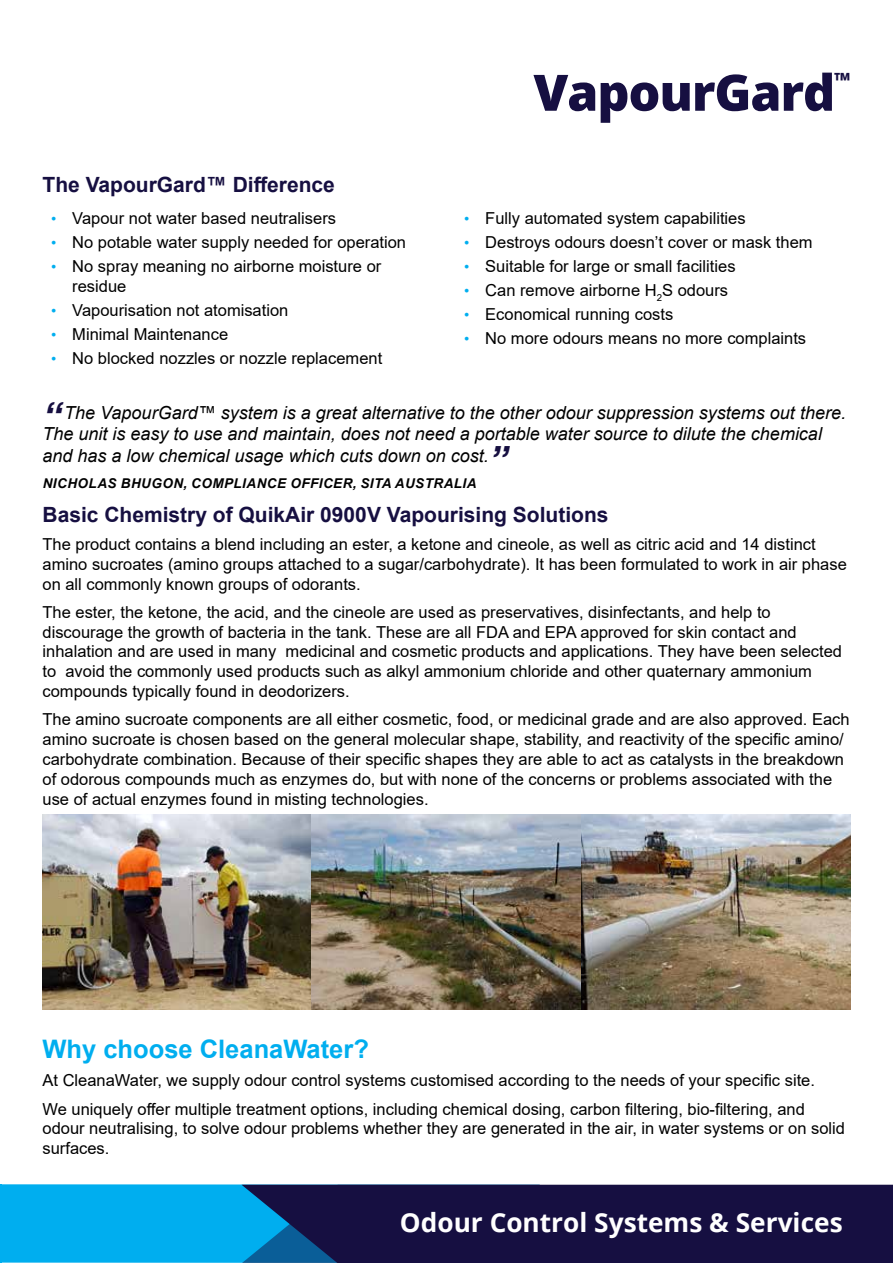
<style>
.page{position:relative;width:893px;height:1263px;background:#fff}
.page>*{position:absolute;margin:0;border:0;box-sizing:border-box;transform-origin:0 0}
.t1{font:800 50.25px "Open Sans";letter-spacing:-.02em;color:#160f41}
.t2{font:700 26.25px "Open Sans";color:#fff}
.t3{font:700 25.5px "Arial";color:#00aeef}
.t4{font:700 21px "Arial";color:#160f41}
.t5{font:800 21px "Open Sans";color:#160f41}
.t6{font:italic 18px/21.6px "Arial";color:#000}
.t7{font:16.5px/19.8px "Arial";color:#000}
.t8{font:italic 700 13.5px "Arial";letter-spacing:.035em;color:#000}
.s1{font-size:15px;color:#00aeef}
.s2{font-weight:700;font-size:37.5px;color:#160f41}
</style>
<div class="page">
<div style="left:0;top:1184px;width:539px;height:79px;background:#00aeef"></div>
<svg style="left:242px;top:1185px;width:651px;height:78px;background:#14174a"></svg>
<img style="left:43px;top:814px;width:807px;height:196px">
<p class="t4" style="left:43px;top:170px;width:294px">The VapourGard™ Difference</p>
<p class="t7" style="left:51px;top:208px;width:287px"><span class="s1">•</span> Vapour not water based neutralisers</p>
<p class="t7" style="left:51px;top:232px;width:357px"><span class="s1">•</span> No potable water supply needed for operation</p>
<p class="t7" style="left:72px;top:256px;width:311px;text-indent:-21px"><span class="s1">•</span> No spray meaning no airborne moisture or residue</p>
<p class="t7" style="left:51px;top:300px;width:239px"><span class="s1">•</span> Vapourisation not atomisation</p>
<p class="t7" style="left:51px;top:324px;width:179px"><span class="s1">•</span> Minimal Maintenance</p>
<p class="t7" style="left:51px;top:348px;width:333px"><span class="s1">•</span> No blocked nozzles or nozzle replacement</p>
<h1 class="t1" style="left:533px;top:54px;width:303px">VapourGard</h1>
<p class="t5" style="left:834px;top:65px;width:18px">™</p>
<p class="t7" style="left:464px;top:208px;width:283px"><span class="s1">•</span> Fully automated system capabilities</p>
<p class="t7" style="left:464px;top:232px;width:350px"><span class="s1">•</span> Destroys odours doesn’t cover or mask them</p>
<p class="t7" style="left:464px;top:256px;width:273px"><span class="s1">•</span> Suitable for large or small facilities</p>
<p class="t7" style="left:464px;top:280px;width:266px"><span class="s1">•</span> Can remove airborne H<sub>2</sub>S odours</p>
<p class="t7" style="left:464px;top:304px;width:211px"><span class="s1">•</span> Economical running costs</p>
<p class="t7" style="left:464px;top:328px;width:344px"><span class="s1">•</span> No more odours means no more complaints</p>
<p class="t6" style="left:43px;top:402px;width:805px"><span class="s2">“</span> The VapourGard™ system is a great alternative to the other odour suppression systems out there.<br>The unit is easy to use and maintain, does not need a portable water source to dilute the chemical and has a low chemical usage which cuts down on cost.<span class="s2">”</span></p>
<p class="t8" style="left:43px;top:474px;width:435px">NICHOLAS BHUGON, COMPLIANCE OFFICER, SITA AUSTRALIA</p>
<p class="t4" style="left:43px;top:499px;width:568px">Basic Chemistry of QuikAir 0900V Vapourising Solutions</p>
<p class="t7" style="left:43px;top:534px;width:806px">The product contains a blend including an ester, a ketone and cineole, as well as citric acid and 14 distinct amino sucroates (amino groups attached to a sugar/carbohydrate). It has been formulated to work in air phase on all commonly known groups of odorants.</p>
<p class="t7" style="left:43px;top:602px;width:801px">The ester, the ketone, the acid, and the cineole are used as preservatives, disinfectants, and help to discourage the growth of bacteria in the tank. These are all FDA and EPA approved for skin contact and inhalation and are used in many medicinal and cosmetic products and applications. They have been selected to avoid the commonly used products such as alkyl ammonium chloride and other quaternary ammonium compounds typically found in deodorizers.</p>
<p class="t7" style="left:43px;top:709px;width:809px">The amino sucroate components are all either cosmetic, food, or medicinal grade and are also approved. Each amino sucroate is chosen based on the general molecular shape, stability, and reactivity of the specific amino/ carbohydrate combination. Because of their specific shapes they are able to act as catalysts in the breakdown of odorous compounds much as enzymes do, but with none of the concerns or problems associated with the use of actual enzymes found in misting technologies.</p>
<h3 class="t3" style="left:43px;top:1031px;width:328px">Why choose CleanaWater?</h3>
<p class="t7" style="left:43px;top:1066px;width:774px;line-height:28.3px">At CleanaWater, we supply odour control systems customised according to the needs of your specific site.<br>We uniquely offer multiple treatment options, including chemical dosing, carbon filtering, bio-filtering, and</p>
<p class="t7" style="left:43px;top:1118px;width:804px">odour neutralising, to solve odour problems whether they are generated in the air, in water systems or on solid surfaces.</p>
<h2 class="t2" style="left:400px;top:1204px;width:444px">Odour Control Systems &amp; Services</h2>
</div>
